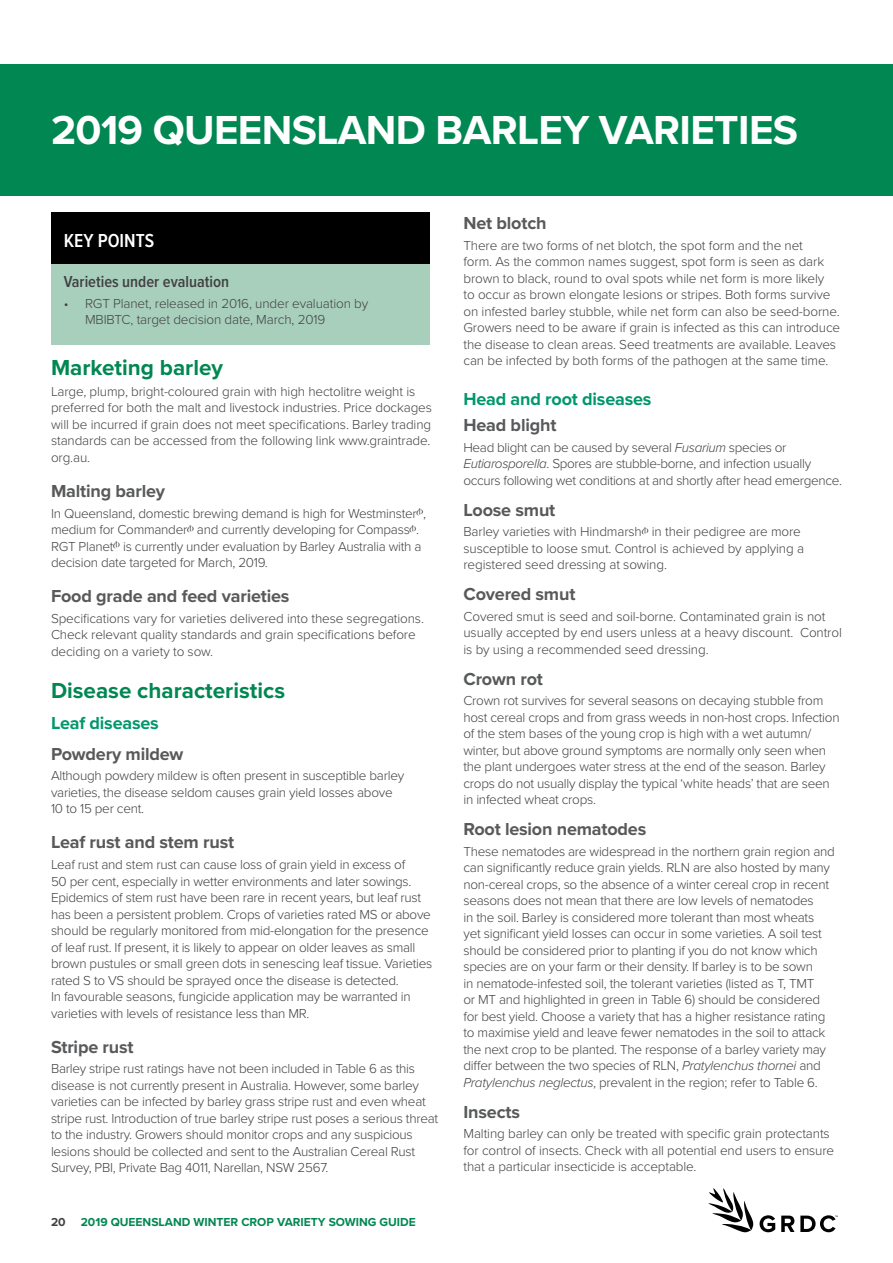
<style>
.page{position:relative;width:893px;height:1263px;background:#fff}
.page>*{position:absolute;margin:0;border:0;box-sizing:border-box;transform-origin:0 0}
.t1{font:700 42px "Proxima Nova";letter-spacing:-.015em;color:#fff}
.t2{font:700 22.5px "Proxima Nova";color:#008752}
.t3{font:600 19.5px "Proxima Nova Cond";color:#fff}
.t4{font:700 18px "Proxima Nova";letter-spacing:-.01em;color:#58595b}
.t5{font:700 18px "Proxima Nova";letter-spacing:-.01em;color:#00976c}
.t6{font:600 16.5px "Proxima Nova Cond";color:#414042}
.t7{font:300 13.5px/16.5px "Proxima Nova";letter-spacing:-.02em;color:#414042}
.t8{font:700 12px "Proxima Nova";color:#008752}
.t9{font:700 12px "Proxima Nova";color:#414042}
.s1{font-style:italic}
</style>
<div class="page">
<div style="left:0;top:64px;width:893px;height:132px;background:#008752"></div>
<div style="left:51px;top:261px;width:378px;height:83px;background:#a7cfbc"></div>
<div style="left:51px;top:213px;width:378px;height:51px;background:#000"></div>
<svg style="left:708px;top:1188px;width:46px;height:44px"></svg>
<svg style="left:760px;top:1215px;width:15px;height:17px"></svg>
<svg style="left:781px;top:1215px;width:13px;height:17px"></svg>
<svg style="left:800px;top:1215px;width:38px;height:17px"></svg>
<h1 class="t1" style="left:51px;top:98px;width:748px">2019 QUEENSLAND BARLEY VARIETIES</h1>
<h3 class="t3" style="left:64px;top:226px;width:92px">KEY POINTS</h3>
<p class="t6" style="left:64px;top:269px;width:167px">Varieties under evaluation</p>
<p class="t7" style="left:85px;top:294px;width:285px;text-indent:-21px">• RGT Planet, released in 2016, under evaluation by<br>MBIBTC, target decision date, March, 2019</p>
<h2 class="t2" style="left:51px;top:351px;width:173px">Marketing barley</h2>
<p class="t7" style="left:51px;top:382px;width:382px">Large, plump, bright-coloured grain with high hectolitre weight is preferred for both the malt and livestock industries. Price dockages will be incurred if grain does not meet specifications. Barley trading standards can be accessed from the following link www.graintrade. org.au.</p>
<h3 class="t4" style="left:51px;top:477px;width:116px">Malting barley</h3>
<p class="t7" style="left:51px;top:504px;width:377px">In Queensland, domestic brewing demand is high for Westminster<sup>A</sup>, medium for Commander<sup>A</sup> and currently developing for Compass<sup>A</sup>.<br>RGT Planet<sup>A</sup> is currently under evaluation by Barley Australia with a decision date targeted for March, 2019.</p>
<h3 class="t4" style="left:51px;top:583px;width:240px">Food grade and feed varieties</h3>
<p class="t7" style="left:51px;top:609px;width:374px">Specifications vary for varieties delivered into these segregations.<br>Check relevant quality standards and grain specifications before deciding on a variety to sow.</p>
<h2 class="t2" style="left:51px;top:674px;width:236px">Disease characteristics</h2>
<h3 class="t5" style="left:51px;top:709px;width:109px">Leaf diseases</h3>
<h3 class="t4" style="left:51px;top:740px;width:134px">Powdery mildew</h3>
<p class="t7" style="left:51px;top:767px;width:355px">Although powdery mildew is often present in susceptible barley varieties, the disease seldom causes grain yield losses above<br>10 to 15 per cent.</p>
<h3 class="t4" style="left:51px;top:829px;width:185px">Leaf rust and stem rust</h3>
<p class="t7" style="left:51px;top:856px;width:383px">Leaf rust and stem rust can cause loss of grain yield in excess of<br>50 per cent, especially in wetter environments and later sowings.<br>Epidemics of stem rust have been rare in recent years, but leaf rust has been a persistent problem. Crops of varieties rated MS or above should be regularly monitored from mid-elongation for the presence of leaf rust. If present, it is likely to appear on older leaves as small brown pustules or small green dots in senescing leaf tissue. Varieties rated S to VS should be sprayed once the disease is detected.<br>In favourable seasons, fungicide application may be warranted in varieties with levels of resistance less than MR.</p>
<h3 class="t4" style="left:51px;top:1033px;width:84px">Stripe rust</h3>
<p class="t7" style="left:51px;top:1060px;width:389px">Barley stripe rust ratings have not been included in Table 6 as this disease is not currently present in Australia. However, some barley varieties can be infected by barley grass stripe rust and even wheat stripe rust. Introduction of true barley stripe rust poses a serious threat to the industry. Growers should monitor crops and any suspicious lesions should be collected and sent to the Australian Cereal Rust Survey, PBI, Private Bag 4011, Narellan, NSW 2567.</p>
<p class="t9" style="left:51px;top:1213px;width:16px">20</p>
<p class="t8" style="left:81px;top:1213px;width:337px">2019 QUEENSLAND WINTER CROP VARIETY SOWING GUIDE</p>
<h3 class="t4" style="left:463px;top:210px;width:85px">Net blotch</h3>
<p class="t7" style="left:463px;top:236px;width:378px">There are two forms of net blotch, the spot form and the net<br>form. As the common names suggest, spot form is seen as dark brown to black, round to oval spots while net form is more likely<br>to occur as brown elongate lesions or stripes. Both forms survive on infested barley stubble, while net form can also be seed-borne.<br>Growers need to be aware if grain is infected as this can introduce the disease to clean areas. Seed treatments are available. Leaves can be infected by both forms of the pathogen at the same time.</p>
<h3 class="t5" style="left:463px;top:385px;width:189px">Head and root diseases</h3>
<h3 class="t4" style="left:463px;top:412px;width:94px">Head blight</h3>
<p class="t7" style="left:463px;top:438px;width:380px">Head blight can be caused by several <span class="s1">Fusarium</span> species or<br><span class="s1">Eutiarosporella</span>. Spores are stubble-borne, and infection usually occurs following wet conditions at and shortly after head emergence.</p>
<h3 class="t4" style="left:463px;top:496px;width:93px">Loose smut</h3>
<p class="t7" style="left:463px;top:523px;width:342px">Barley varieties with Hindmarsh<sup>A</sup> in their pedigree are more susceptible to loose smut. Control is achieved by applying a registered seed dressing at sowing.</p>
<h3 class="t4" style="left:463px;top:581px;width:113px">Covered smut</h3>
<p class="t7" style="left:463px;top:607px;width:380px">Covered smut is seed and soil-borne. Contaminated grain is not usually accepted by end users unless at a heavy discount. Control is by using a recommended seed dressing.</p>
<h3 class="t4" style="left:463px;top:665px;width:81px">Crown rot</h3>
<p class="t7" style="left:463px;top:692px;width:378px">Crown rot survives for several seasons on decaying stubble from host cereal crops and from grass weeds in non-host crops. Infection of the stem bases of the young crop is high with a wet autumn/ winter, but above ground symptoms are normally only seen when the plant undergoes water stress at the end of the season. Barley crops do not usually display the typical ‘white heads’ that are seen in infected wheat crops.</p>
<h3 class="t4" style="left:463px;top:816px;width:184px">Root lesion nematodes</h3>
<p class="t7" style="left:463px;top:842px;width:373px">These nematodes are widespread in the northern grain region and can significantly reduce grain yields. RLN are also hosted by many non-cereal crops, so the absence of a winter cereal crop in recent seasons does not mean that there are low levels of nematodes<br>in the soil. Barley is considered more tolerant than most wheats yet significant yield losses can occur in some varieties. A soil test should be considered prior to planting if you do not know which species are on your farm or their density. If barley is to be sown<br>in nematode-infested soil, the tolerant varieties (listed as T, TMT<br>or MT and highlighted in green in Table 6) should be considered for best yield. Choose a variety that has a higher resistance rating to maximise yield and leave fewer nematodes in the soil to attack the next crop to be planted. The response of a barley variety may differ between the two species of RLN, <span class="s1">Pratylenchus thornei</span> and <span class="s1">Pratylenchus neglectus</span>, prevalent in the region; refer to Table 6.</p>
<h3 class="t4" style="left:463px;top:1098px;width:58px">Insects</h3>
<p class="t7" style="left:463px;top:1125px;width:372px">Malting barley can only be treated with specific grain protectants for control of insects. Check with all potential end users to ensure that a particular insecticide is acceptable.</p>
</div>
